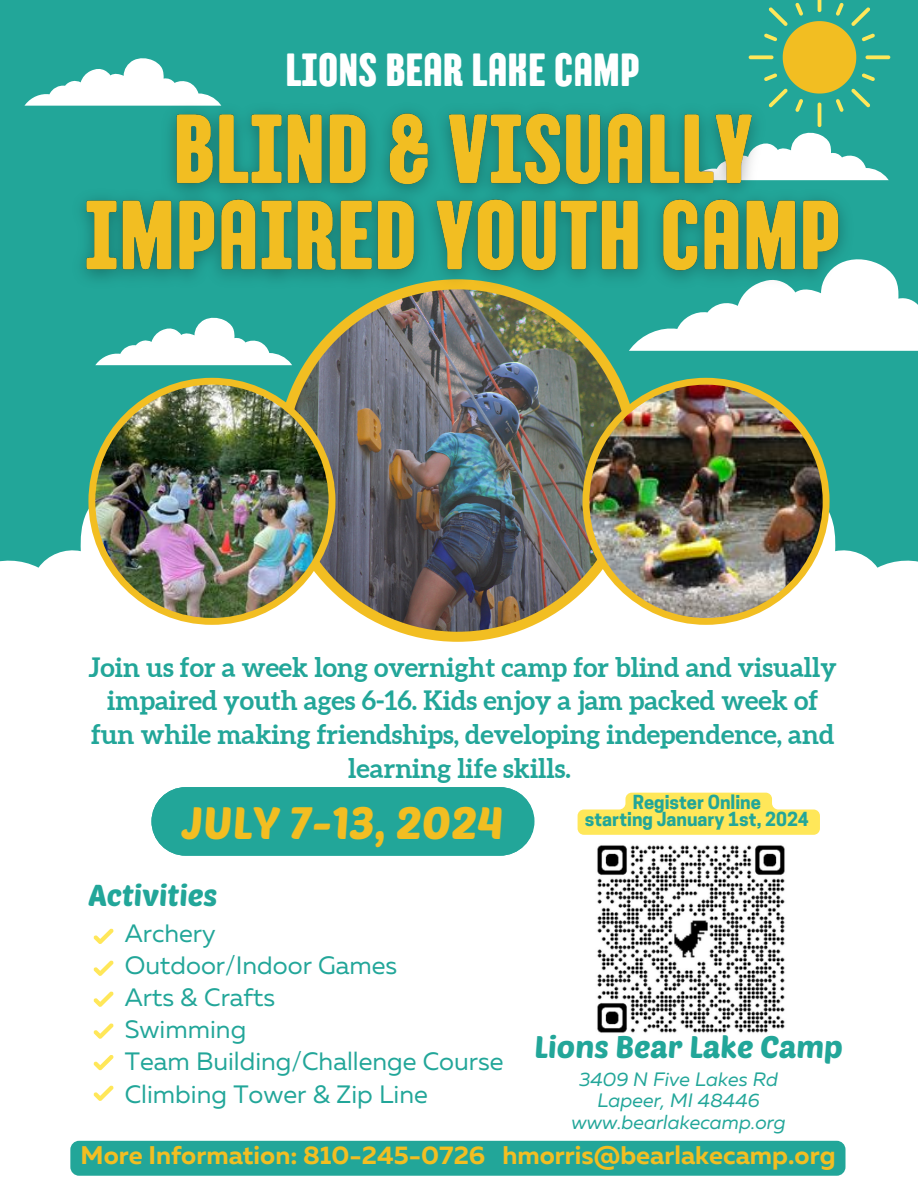
<style>
.page{position:relative;width:918px;height:1188px;background:#22a699}
.page>*{position:absolute;margin:0;border:0;box-sizing:border-box;transform-origin:0 0}
.t1{font:46.2px "TT Berlinerins Grotesk";color:#fff}
.t2{font:44.7px "Poetsen One";color:#f2be22}
.t3{font:30.75px "Poetsen One";color:#22a699}
.t4{font:29.85px "Poetsen One";color:#22a699}
.t5{font:700 26.7px/33.8px "Aleo";color:#22a699;text-align:center}
.t6{font:700 25.5px "Muller";color:#f2be22}
.t7{font:25.05px "Muller";color:#22a699}
.t8{font:italic 19.35px "Muller";color:#22a699}
.t9{font:700 18.15px "Cooper Hewitt";color:#22a699}
</style>
<div class="page">
<div style="left:0;top:646px;width:918px;height:542px;background:#fff"></div>
<svg style="left:93px;top:928px;width:21px;height:16px"></svg>
<svg style="left:93px;top:960px;width:21px;height:16px"></svg>
<svg style="left:93px;top:991px;width:21px;height:16px"></svg>
<svg style="left:93px;top:1023px;width:21px;height:16px"></svg>
<svg style="left:93px;top:1055px;width:21px;height:15px"></svg>
<svg style="left:93px;top:1085px;width:21px;height:16px"></svg>
<img style="left:597px;top:845px;width:188px;height:188px">
<svg style="left:578px;top:793px;width:242px;height:42px"></svg>
<svg style="left:616px;top:513px;width:302px;height:133px;fill:#fff"></svg>
<svg style="left:0;top:510px;width:616px;height:136px;background:#e1f2f1"></svg>
<div style="left:276px;top:279px;width:363px;height:363px;background:#f2be22;border-radius:50%"></div>
<img style="left:286px;top:289px;width:343px;height:343px;border-radius:50%">
<div style="left:583px;top:378px;width:247px;height:247px;background:#f2be22;border-radius:50%"></div>
<div style="left:88px;top:378px;width:247px;height:247px;background:#f2be22;border-radius:50%"></div>
<img style="left:589px;top:385px;width:234px;height:233px;border-radius:50%">
<img style="left:95px;top:385px;width:234px;height:233px;border-radius:50%">
<svg style="left:629px;top:259px;width:289px;height:92px"></svg>
<svg style="left:95px;top:317px;width:197px;height:48px"></svg>
<div style="left:151px;top:787px;width:383px;height:69px;background:#22a699"></div>
<svg style="left:24px;top:58px;width:173px;height:48px"></svg>
<img style="left:61px;top:89px;width:802px;height:209px">
<svg style="left:692px;top:0;width:198px;height:180px"></svg>
<div style="left:70px;top:1141px;width:776px;height:35px;background:#22a699;border-radius:9px"></div>
<p class="t1" style="left:285px;top:41px;width:356px">LIONS BEAR LAKE CAMP</p>
<p class="t5" style="left:89px;top:650px;width:750px">Join us for a week long overnight camp for blind and visually impaired youth ages 6-16. Kids enjoy a jam packed week of fun while making friendships, developing independence, and learning life skills.</p>
<p class="t2" style="left:182px;top:794px;width:324px">JULY 7-13, 2024</p>
<p class="t9" style="left:633px;top:795px;width:130px">Register Online</p>
<p class="t9" style="left:585px;top:812px;width:225px">starting January 1st, 2024</p>
<p class="t4" style="left:88px;top:876px;width:131px">Activities</p>
<p class="t7" style="left:125px;top:923px;width:92px">Archery</p>
<p class="t7" style="left:125px;top:955px;width:274px">Outdoor/Indoor Games</p>
<p class="t7" style="left:125px;top:987px;width:152px">Arts &amp; Crafts</p>
<p class="t7" style="left:125px;top:1019px;width:123px">Swimming</p>
<p class="t7" style="left:125px;top:1051px;width:380px">Team Building/Challenge Course</p>
<p class="t7" style="left:125px;top:1084px;width:305px">Climbing Tower &amp; Zip Line</p>
<p class="t3" style="left:535px;top:1027px;width:310px">Lions Bear Lake Camp</p>
<p class="t8" style="left:579px;top:1071px;width:201px">3409 N Five Lakes Rd</p>
<p class="t8" style="left:597px;top:1093px;width:164px">Lapeer, MI 48446</p>
<p class="t8" style="left:571px;top:1114px;width:216px">www.bearlakecamp.org</p>
<p class="t6" style="left:81px;top:1144px;width:757px">More Information: 810-245-0726 hmorris@bearlakecamp.org</p>
</div>
